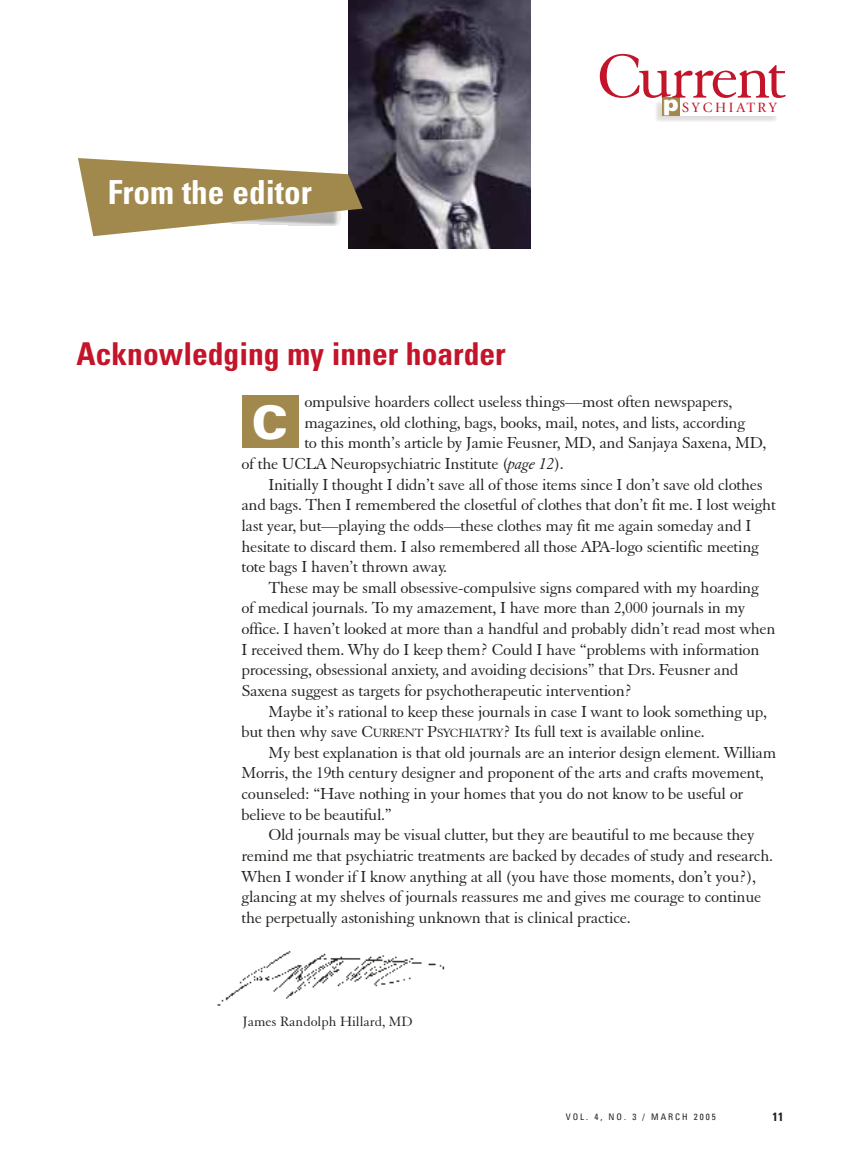
<style>
.page{position:relative;width:851px;height:1161px;background:#fff}
.page>*{position:absolute;margin:0;border:0;box-sizing:border-box;transform-origin:0 0}
.t1{font:67.8px "Elegant Garamond BT";letter-spacing:-.045em;color:#c31429}
.t2{font:900 46.35px "Univers";color:#fff}
.t3{font:700 condensed 33.15px "Univers";color:#fff}
.t4{font:700 condensed 31.5px "Univers";color:#c31429}
.t5{font:17.25px "Elegant Garamond BT";letter-spacing:-.02em;color:#20231e}
.t6{font:14.7px "Elegant Garamond BT";color:#20231e}
.t7{font:14.1px "Giovanni";letter-spacing:.195em;color:#c31429}
.t8{font:700 condensed 12px "Univers";color:#20231e}
.t9{font:condensed 9px "Univers";letter-spacing:.22em;color:#20231e}
.s1{font-family:"Arial";font-weight:900;font-size:21.9px;color:#fff}
.s2{font-style:italic}
.s3{font-size:12.9px}
</style>
<div class="page">
<div style="left:661px;top:98px;width:19px;height:18px;background:#a1894e"></div>
<div style="left:242px;top:396px;width:56px;height:52px;background:#a1894e"></div>
<img style="left:348px;top:0;width:182px;height:248px">
<svg style="left:78px;top:158px;width:285px;height:78px"></svg>
<img style="left:217px;top:951px;width:228px;height:55px">
<h3 class="t3" style="left:108px;top:180px;width:206px">From the editor</h3>
<h3 class="t4" style="left:76px;top:342px;width:430px">Acknowledging my inner hoarder</h3>
<h1 class="t1" style="left:596px;top:52px;width:190px">Current</h1>
<p class="t7" style="left:663px;top:102px;width:115px"><span class="s1">p</span>SYCHIATRY</p>
<p class="t5" style="left:304px;top:396px;width:429px">ompulsive hoarders collect useless things—most often newspapers,</p>
<p class="t5" style="left:304px;top:416px;width:442px">magazines, old clothing, bags, books, mail, notes, and lists, according</p>
<p class="t5" style="left:304px;top:437px;width:463px">to this month’s article by Jamie Feusner, MD, and Sanjaya Saxena, MD,</p>
<p class="t5" style="left:241px;top:457px;width:324px">of the UCLA Neuropsychiatric Institute (<span class="s2">page 12</span>).</p>
<p class="t5" style="left:268px;top:478px;width:495px">Initially I thought I didn’t save all of those items since I don’t save old clothes</p>
<p class="t5" style="left:241px;top:499px;width:536px">and bags. Then I remembered the closetful of clothes that don’t fit me. I lost weight</p>
<p class="t5" style="left:241px;top:519px;width:511px">last year, but—playing the odds—these clothes may fit me again someday and I</p>
<p class="t5" style="left:241px;top:540px;width:519px">hesitate to discard them. I also remembered all those APA-logo scientific meeting</p>
<p class="t5" style="left:241px;top:561px;width:207px">tote bags I haven’t thrown away.</p>
<p class="t5" style="left:268px;top:581px;width:492px">These may be small obsessive-compulsive signs compared with my hoarding</p>
<p class="t5" style="left:241px;top:602px;width:505px">of medical journals. To my amazement, I have more than 2,000 journals in my</p>
<p class="t5" style="left:241px;top:622px;width:535px">office. I haven’t looked at more than a handful and probably didn’t read most when</p>
<p class="t5" style="left:241px;top:643px;width:519px">I received them. Why do I keep them? Could I have “problems with information</p>
<p class="t5" style="left:241px;top:664px;width:498px">processing, obsessional anxiety, and avoiding decisions” that Drs. Feusner and</p>
<p class="t5" style="left:241px;top:684px;width:392px">Saxena suggest as targets for psychotherapeutic intervention?</p>
<p class="t5" style="left:268px;top:705px;width:500px">Maybe it’s rational to keep these journals in case I want to look something up,</p>
<p class="t5" style="left:241px;top:726px;width:465px">but then why save C<span class="s3">URRENT</span> P<span class="s3">SYCHIATRY</span>? Its full text is available online.</p>
<p class="t5" style="left:268px;top:746px;width:509px">My best explanation is that old journals are an interior design element. William</p>
<p class="t5" style="left:241px;top:767px;width:524px">Morris, the 19th century designer and proponent of the arts and crafts movement,</p>
<p class="t5" style="left:241px;top:787px;width:503px">counseled: “Have nothing in your homes that you do not know to be useful or</p>
<p class="t5" style="left:241px;top:808px;width:152px">believe to be beautiful.”</p>
<p class="t5" style="left:268px;top:829px;width:487px">Old journals may be visual clutter, but they are beautiful to me because they</p>
<p class="t5" style="left:241px;top:849px;width:533px">remind me that psychiatric treatments are backed by decades of study and research.</p>
<p class="t5" style="left:241px;top:870px;width:516px">When I wonder if I know anything at all (you have those moments, don’t you?),</p>
<p class="t5" style="left:241px;top:891px;width:521px">glancing at my shelves of journals reassures me and gives me courage to continue</p>
<p class="t5" style="left:241px;top:911px;width:390px">the perpetually astonishing unknown that is clinical practice.</p>
<h2 class="t2" style="left:252px;top:406px;width:38px">C</h2>
<p class="t6" style="left:243px;top:1016px;width:171px">James Randolph Hillard, MD</p>
<p class="t9" style="left:565px;top:1114px;width:152px">VOL. 4, NO. 3 / MARCH 2005</p>
<p class="t8" style="left:772px;top:1112px;width:12px">11</p>
</div>
